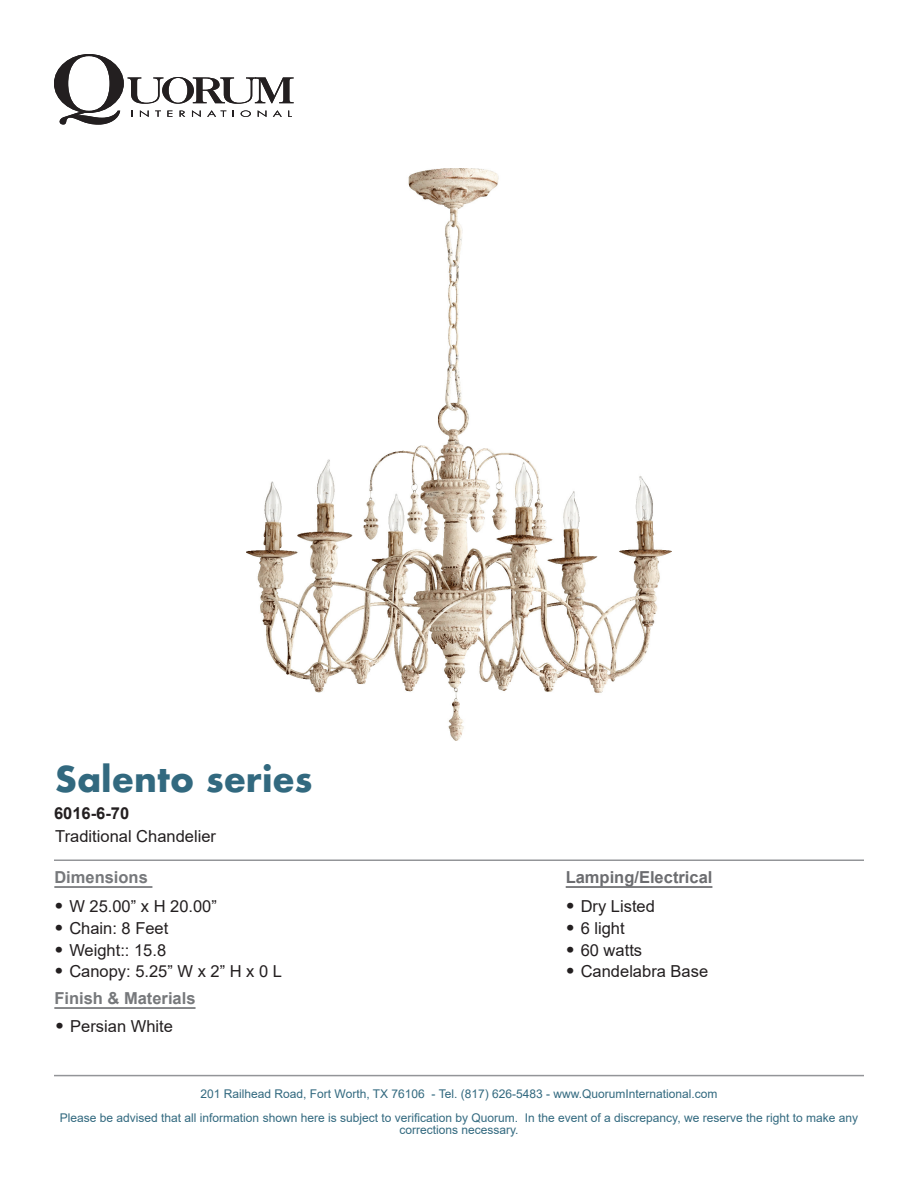
<style>
.page{position:relative;width:918px;height:1188px;background:#fff}
.page>*{position:absolute;margin:0;border:0;box-sizing:border-box;transform-origin:0 0}
.t1{font:700 34.5px "Futura";color:#32697f}
.t2{font:16.5px "Arial";color:#231f20}
.t3{font:700 16.5px "Arial";color:#76787b}
.t4{font:700 16.5px "Arial";color:#6c6d70}
.t5{font:700 16.5px "Arial";color:#231f20}
.t6{font:12px/24px "Arial";color:#32697f;text-align:center}
.s1{font-family:"Gotham";font-weight:900;font-size:18px}
</style>
<div class="page">
<svg style="left:54px;top:54px;width:240px;height:71px"></svg>
<hr style="left:54px;top:1075px;width:810px;height:1px;background:#939598">
<hr style="left:54px;top:860px;width:810px;height:1px;background:#939598">
<hr style="left:54px;top:886px;width:98px;height:2px;background:#76787b">
<hr style="left:54px;top:1007px;width:142px;height:2px;background:#76787b">
<hr style="left:566px;top:886px;width:146px;height:2px;background:#6c6d70">
<img style="left:246px;top:168px;width:426px;height:573px">
<p class="t1" style="left:55px;top:754px;width:259px">Salento series</p>
<p class="t5" style="left:54px;top:802px;width:77px">6016-6-70</p>
<p class="t2" style="left:55px;top:825px;width:162px">Traditional Chandelier</p>
<p class="t3" style="left:54px;top:865px;width:95px">Dimensions</p>
<p class="t2" style="left:54px;top:895px;width:164px"><span class="s1">•</span> W 25.00” x H 20.00”</p>
<p class="t2" style="left:54px;top:917px;width:116px"><span class="s1">•</span> Chain: 8 Feet</p>
<p class="t2" style="left:54px;top:939px;width:113px"><span class="s1">•</span> Weight:: 15.8</p>
<p class="t2" style="left:54px;top:960px;width:229px"><span class="s1">•</span> Canopy: 5.25” W x 2” H x 0 L</p>
<p class="t3" style="left:54px;top:986px;width:143px">Finish &amp; Materials</p>
<p class="t2" style="left:55px;top:1015px;width:119px"><span class="s1">•</span> Persian White</p>
<p class="t4" style="left:566px;top:865px;width:148px">Lamping/Electrical</p>
<p class="t2" style="left:566px;top:895px;width:91px"><span class="s1">•</span> Dry Listed</p>
<p class="t2" style="left:566px;top:917px;width:61px"><span class="s1">•</span> 6 light</p>
<p class="t2" style="left:566px;top:939px;width:78px"><span class="s1">•</span> 60 watts</p>
<p class="t2" style="left:566px;top:960px;width:144px"><span class="s1">•</span> Candelabra Base</p>
<p class="t6" style="left:60px;top:1082px;width:800px">201 Railhead Road, Fort Worth, TX 76106 - Tel. (817) 626-5483 - www.QuorumInternational.com<br>Please be advised that all information shown here is subject to verification by Quorum. In the event of a discrepancy, we reserve the right to make any</p>
<p class="t6" style="left:399px;top:1118px;width:121px">corrections necessary.</p>
</div>
